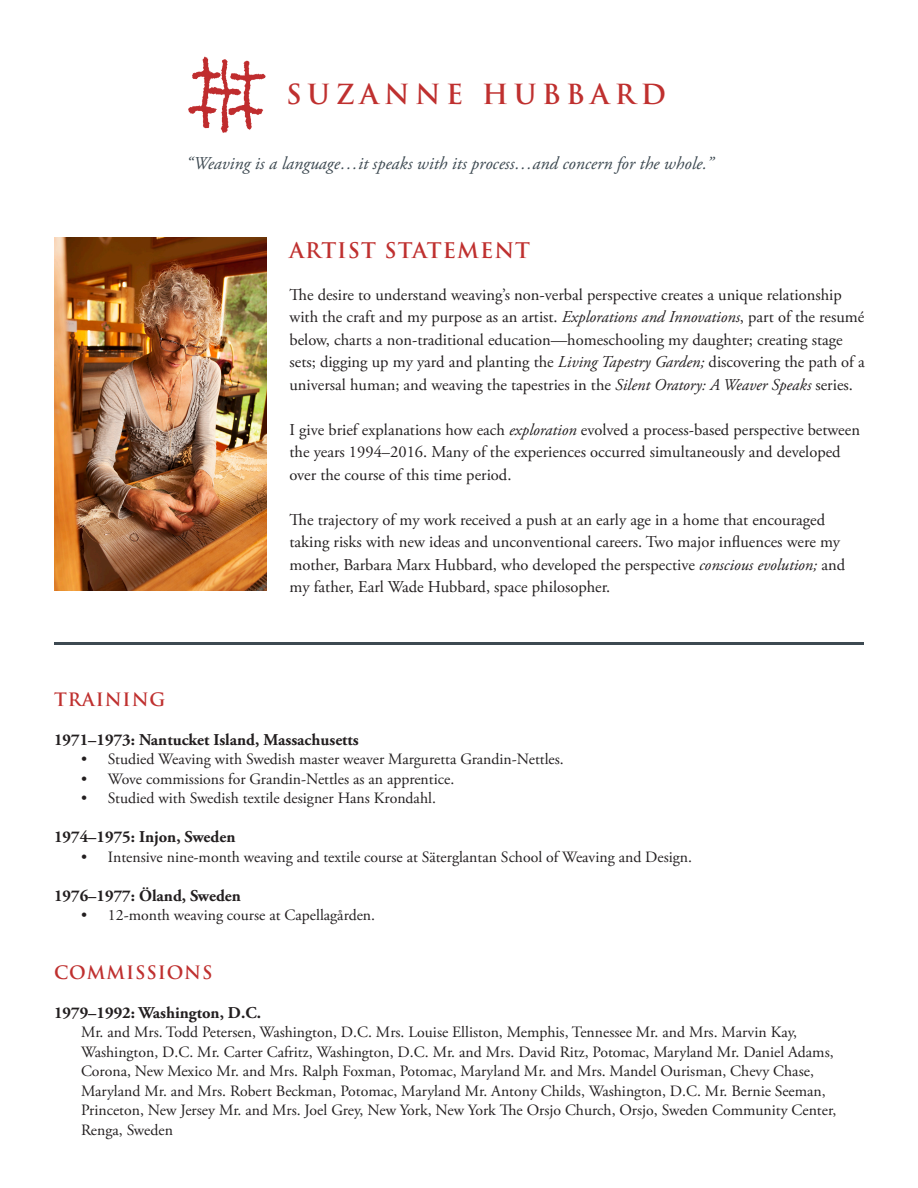
<style>
.page{position:relative;width:918px;height:1188px;background:#fff}
.page>*{position:absolute;margin:0;border:0;box-sizing:border-box;transform-origin:0 0}
.t1{font:700 27px "Trajan";letter-spacing:.2em;color:#bf302f}
.t2{font:700 21px "Trajan";letter-spacing:.05em;color:#bf302f}
.t3{font:italic 18px "Adobe Garamond Pro";color:#3d4951}
.subhead{font:700 18px "Trajan";letter-spacing:.05em;color:#bf302f}
.body_tex{font:16.5px/22.5px "Adobe Garamond Pro";color:#231f20}
.body_tex-2{font:700 16.5px "Adobe Garamond Pro";color:#231f20}
.body_text_bullet{font:15.75px/19.5px "Adobe Garamond Pro";color:#231f20}
.s1{font-style:italic}
</style>
<div class="page">
<img style="left:188px;top:56px;width:78px;height:77px">
<hr style="left:54px;top:642px;width:810px;height:3px;background:#3d4951">
<img style="left:54px;top:237px;width:213px;height:354px">
<p class="t1" style="left:286px;top:77px;width:381px">SUZANNE HUBBARD</p>
<p class="t3" style="left:186px;top:152px;width:529px">“Weaving is a language…it speaks with its process…and concern for the whole.”</p>
<p class="t2" style="left:290px;top:237px;width:242px">ARTIST STATEMENT</p>
<p class="body_tex" style="left:290px;top:284px;width:577px">The desire to understand weaving’s non-verbal perspective creates a unique relationship with the craft and my purpose as an artist. <span class="s1">Explorations and Innovations</span>, part of the resumé below, charts a non-traditional education—homeschooling my daughter; creating stage sets; digging up my yard and planting the <span class="s1">Living Tapestry Garden;</span> discovering the path of a universal human; and weaving the tapestries in the <span class="s1">Silent Oratory: A Weaver Speaks</span> series.</p>
<p class="body_tex" style="left:290px;top:419px;width:572px">I give brief explanations how each <span class="s1">exploration</span> evolved a process-based perspective between the years 1994–2016. Many of the experiences occurred simultaneously and developed over the course of this time period.</p>
<p class="body_tex" style="left:290px;top:509px;width:557px">The trajectory of my work received a push at an early age in a home that encouraged taking risks with new ideas and unconventional careers. Two major influences were my mother, Barbara Marx Hubbard, who developed the perspective <span class="s1">conscious evolution;</span> and my father, Earl Wade Hubbard, space philosopher.</p>
<p class="subhead" style="left:54px;top:688px;width:113px">TRAINING</p>
<p class="body_tex-2" style="left:54px;top:730px;width:306px">1971–1973: Nantucket Island, Massachusetts</p>
<p class="body_text_bullet" style="left:81px;top:750px;width:484px">• Studied Weaving with Swedish master weaver Marguretta Grandin-Nettles.</p>
<p class="body_text_bullet" style="left:81px;top:770px;width:375px">• Wove commissions for Grandin-Nettles as an apprentice.</p>
<p class="body_text_bullet" style="left:81px;top:789px;width:356px">• Studied with Swedish textile designer Hans Krondahl.</p>
<p class="body_tex-2" style="left:54px;top:827px;width:183px">1974–1975: Injon, Sweden</p>
<p class="body_text_bullet" style="left:81px;top:848px;width:613px">• Intensive nine-month weaving and textile course at Säterglantan School of Weaving and Design.</p>
<p class="body_tex-2" style="left:54px;top:886px;width:188px">1976–1977: Öland, Sweden</p>
<p class="body_text_bullet" style="left:81px;top:906px;width:296px">• 12-month weaving course at Capellagården.</p>
<p class="subhead" style="left:54px;top:961px;width:160px">COMMISSIONS</p>
<p class="body_tex-2" style="left:54px;top:1003px;width:209px">1979–1992: Washington, D.C.</p>
<p class="body_text_bullet" style="left:81px;top:1023px;width:757px">Mr. and Mrs. Todd Petersen, Washington, D.C. Mrs. Louise Elliston, Memphis, Tennessee Mr. and Mrs. Marvin Kay, Washington, D.C. Mr. Carter Cafritz, Washington, D.C. Mr. and Mrs. David Ritz, Potomac, Maryland Mr. Daniel Adams, Corona, New Mexico Mr. and Mrs. Ralph Foxman, Potomac, Maryland Mr. and Mrs. Mandel Ourisman, Chevy Chase, Maryland Mr. and Mrs. Robert Beckman, Potomac, Maryland Mr. Antony Childs, Washington, D.C. Mr. Bernie Seeman, Princeton, New Jersey Mr. and Mrs. Joel Grey, New York, New York The Orsjo Church, Orsjo, Sweden Community Center, Renga, Sweden</p>
</div>
